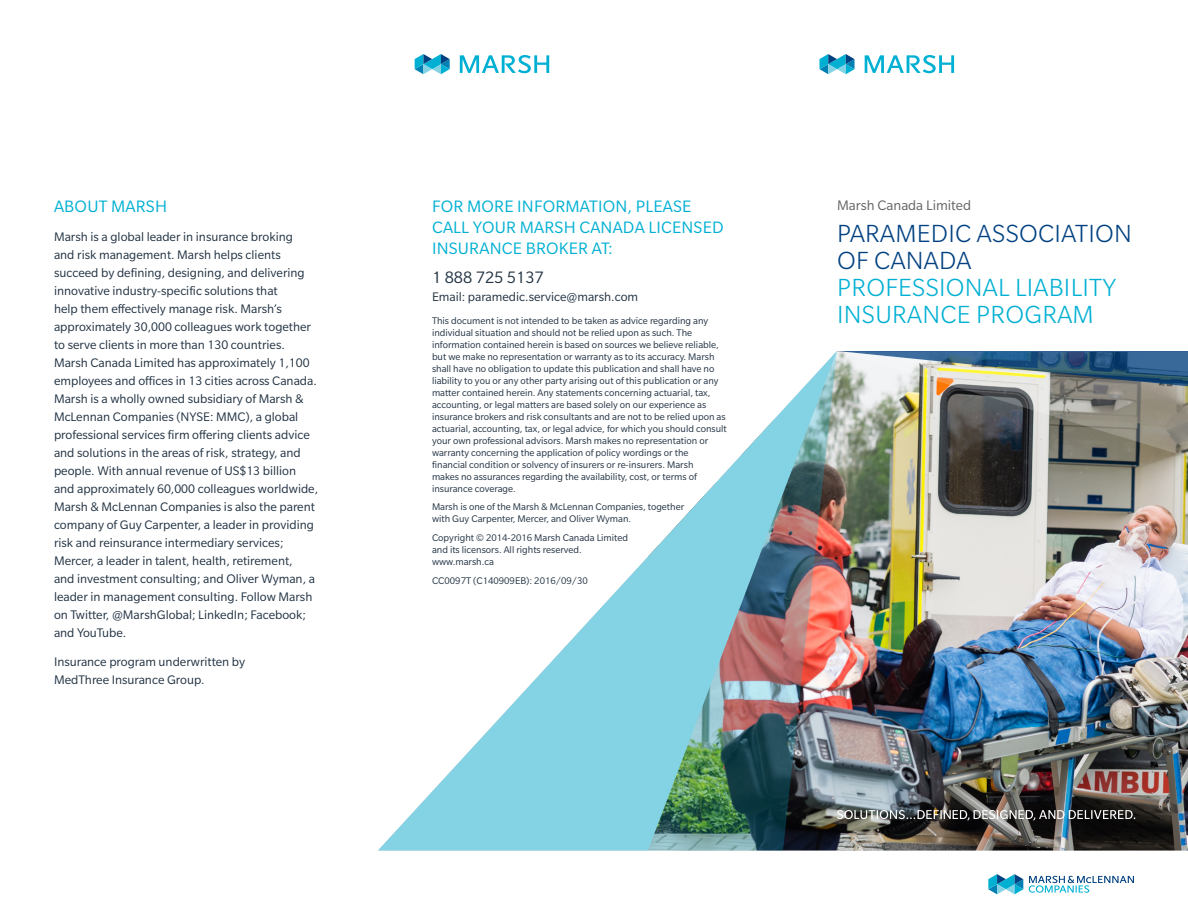
<style>
.page{position:relative;width:1188px;height:918px;background:#fff}
.page>*{position:absolute;margin:0;border:0;box-sizing:border-box;transform-origin:0 0}
.Cover_Subhead{font:300 27px/27px "Slate Pro";letter-spacing:.01em;color:#00b0d3}
.Cover_Headline{font:300 27px/27px "Slate Pro";letter-spacing:.01em;color:#014181}
.Body_Subhead_12_14{font:18px/21px "Slate Pro";letter-spacing:.01em;color:#00b0d3}
.Body_Text_9_12{font:18px "Slate Pro";color:#213242}
.Cover_Sub-nomenclatu{font:15px "Slate Pro";color:#636366}
.Body_Text_9_12-2{font:13.5px/18px "Slate Pro";color:#213242}
.Back_Cover_Legal{font:10.5px/12px "Slate Pro";color:#213242}
</style>
<div class="page">
<img style="left:837px;top:461px;width:351px;height:389px">
<svg style="left:378px;top:557px;width:270px;height:293px"></svg>
<img style="left:648px;top:351px;width:189px;height:499px">
<img style="left:837px;top:351px;width:351px;height:110px">
<svg style="left:820px;top:54px;width:35px;height:20px"></svg>
<svg style="left:865px;top:55px;width:89px;height:18px"></svg>
<svg style="left:1029px;top:876px;width:105px;height:17px"></svg>
<svg style="left:988px;top:874px;width:35px;height:20px"></svg>
<svg style="left:415px;top:54px;width:35px;height:20px"></svg>
<svg style="left:460px;top:55px;width:89px;height:18px"></svg>
<svg style="left:837px;top:810px;width:298px;height:11px;background:#6d6e6e"></svg>
<p class="Body_Subhead_12_14" style="left:54px;top:196px;width:114px">ABOUT MARSH</p>
<p class="Body_Text_9_12-2" style="left:54px;top:228px;width:266px">Marsh is a global leader in insurance broking<br>and risk management. Marsh helps clients succeed by defining, designing, and delivering innovative industry-specific solutions that<br>help them effectively manage risk. Marsh’s approximately 30,000 colleagues work together to serve clients in more than 130 countries.<br>Marsh Canada Limited has approximately 1,100 employees and offices in 13 cities across Canada.<br>Marsh is a wholly owned subsidiary of Marsh &amp; McLennan Companies (NYSE: MMC), a global professional services firm offering clients advice and solutions in the areas of risk, strategy, and people. With annual revenue of US$13 billion and approximately 60,000 colleagues worldwide, Marsh &amp; McLennan Companies is also the parent company of Guy Carpenter, a leader in providing risk and reinsurance intermediary services; Mercer, a leader in talent, health, retirement,<br>and investment consulting; and Oliver Wyman, a leader in management consulting. Follow Marsh on Twitter, @MarshGlobal; LinkedIn; Facebook; and YouTube.</p>
<p class="Body_Text_9_12-2" style="left:54px;top:652px;width:193px">Insurance program underwritten by<br>MedThree Insurance Group.</p>
<p class="Body_Subhead_12_14" style="left:432px;top:196px;width:293px">FOR MORE INFORMATION, PLEASE<br>CALL YOUR MARSH CANADA LICENSED<br>INSURANCE BROKER AT:</p>
<p class="Body_Text_9_12" style="left:432px;top:268px;width:113px">1 888 725 5137</p>
<p class="Body_Text_9_12-2" style="left:432px;top:288px;width:208px">Email: paramedic.service@marsh.com</p>
<p class="Back_Cover_Legal" style="left:432px;top:314px;width:296px">This document is not intended to be taken as advice regarding any individual situation and should not be relied upon as such. The information contained herein is based on sources we believe reliable, but we make no representation or warranty as to its accuracy. Marsh shall have no obligation to update this publication and shall have no liability to you or any other party arising out of this publication or any matter contained herein. Any statements concerning actuarial, tax, accounting, or legal matters are based solely on our experience as insurance brokers and risk consultants and are not to be relied upon as actuarial, accounting, tax, or legal advice, for which you should consult your own professional advisors. Marsh makes no representation or warranty concerning the application of policy wordings or the<br>financial condition or solvency of insurers or re-insurers. Marsh<br>makes no assurances regarding the availability, cost, or terms of insurance coverage.</p>
<p class="Back_Cover_Legal" style="left:432px;top:501px;width:254px">Marsh is one of the Marsh &amp; McLennan Companies, together with Guy Carpenter, Mercer, and Oliver Wyman.</p>
<p class="Back_Cover_Legal" style="left:432px;top:532px;width:198px">Copyright © 2014-2016 Marsh Canada Limited and its licensors. All rights reserved. www.marsh.ca</p>
<p class="Back_Cover_Legal" style="left:432px;top:575px;width:157px">CC0097T (C140909EB): 2016/09/30</p>
<p class="Cover_Sub-nomenclatu" style="left:837px;top:198px;width:136px">Marsh Canada Limited</p>
<p class="Cover_Headline" style="left:837px;top:220px;width:296px">PARAMEDIC ASSOCIATION<br>OF CANADA</p>
<p class="Cover_Subhead" style="left:837px;top:274px;width:281px">PROFESSIONAL LIABILITY<br>INSURANCE PROGRAM</p>
</div>
